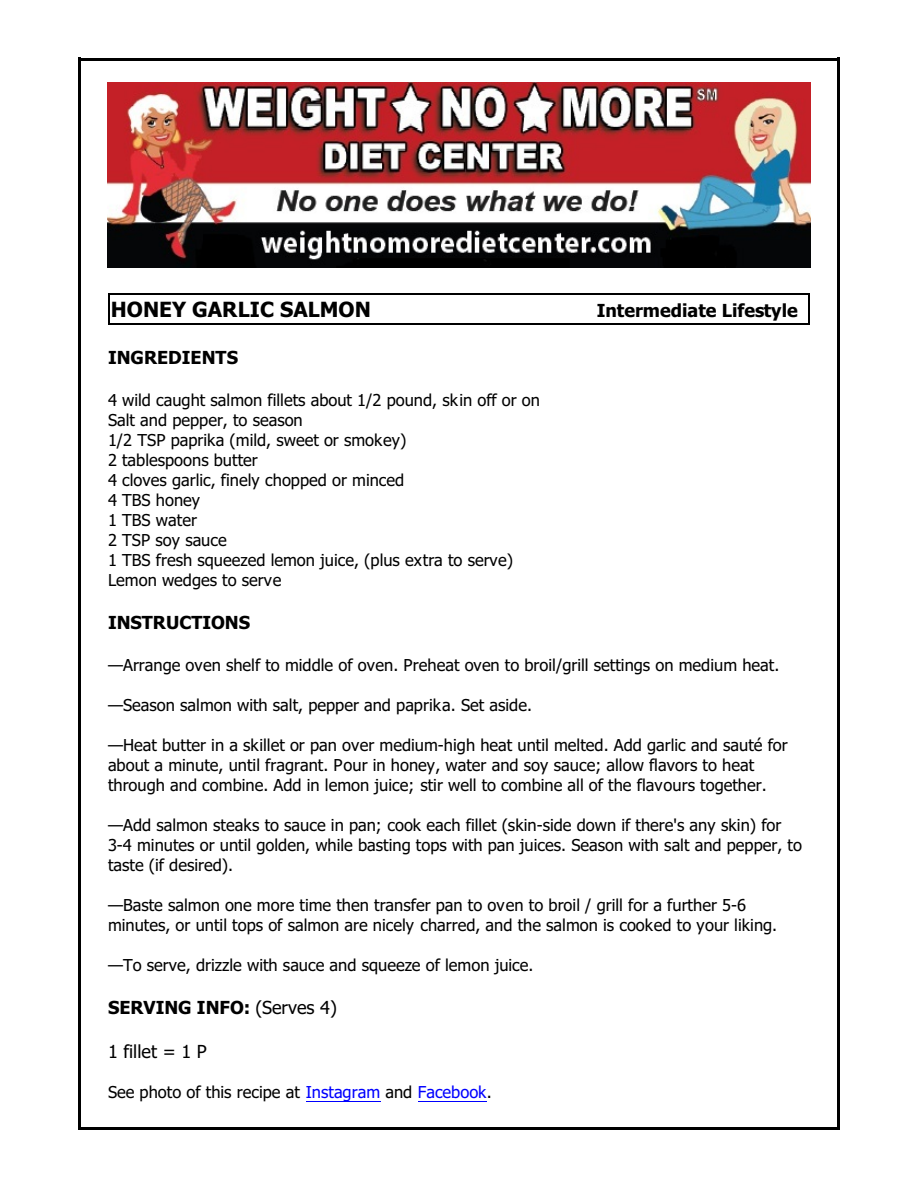
<style>
.page{position:relative;width:918px;height:1188px;background:#fff}
.page>*{position:absolute;margin:0;border:0;box-sizing:border-box;transform-origin:0 0}
.t1{font:700 21px "Tahoma";color:#000}
.t2{font:700 18px "Tahoma";color:#000}
.t3{font:18px "Tahoma";color:#000}
.t4{font:16.5px/20px "Tahoma";color:#000}
.s1{font-weight:400}
.s2{color:#00f}
</style>
<div class="page">
<hr style="left:78px;top:58px;width:3px;height:1072px;background:#000">
<hr style="left:837px;top:58px;width:3px;height:1072px;background:#000">
<hr style="left:78px;top:58px;width:762px;height:2px;background:#000">
<hr style="left:78px;top:1127px;width:762px;height:3px;background:#000">
<img style="left:108px;top:83px;width:702px;height:185px">
<hr style="left:108px;top:293px;width:1px;height:31px;background:#000">
<hr style="left:808px;top:293px;width:2px;height:31px;background:#000">
<hr style="left:108px;top:293px;width:701px;height:2px;background:#000">
<hr style="left:108px;top:323px;width:701px;height:1px;background:#000">
<hr style="left:306px;top:1101px;width:74px;height:1px;background:#00f">
<hr style="left:418px;top:1101px;width:69px;height:1px;background:#00f">
<p class="t1" style="left:111px;top:301px;width:262px">HONEY GARLIC SALMON</p>
<p class="t2" style="left:597px;top:304px;width:202px">Intermediate Lifestyle</p>
<p class="t2" style="left:108px;top:350px;width:132px">INGREDIENTS</p>
<p class="t4" style="left:108px;top:392px;width:434px">4 wild caught salmon fillets about 1/2 pound, skin off or on<br>Salt and pepper, to season<br>1/2 TSP paprika (mild, sweet or smokey)<br>2 tablespoons butter<br>4 cloves garlic, finely chopped or minced<br>4 TBS honey<br>1 TBS water<br>2 TSP soy sauce<br>1 TBS fresh squeezed lemon juice, (plus extra to serve)<br>Lemon wedges to serve</p>
<p class="t2" style="left:108px;top:616px;width:144px">INSTRUCTIONS</p>
<p class="t4" style="left:108px;top:657px;width:673px">—Arrange oven shelf to middle of oven. Preheat oven to broil/grill settings on medium heat.</p>
<p class="t4" style="left:108px;top:697px;width:426px">—Season salmon with salt, pepper and paprika. Set aside.</p>
<p class="t4" style="left:108px;top:737px;width:681px">—Heat butter in a skillet or pan over medium-high heat until melted. Add garlic and sauté for about a minute, until fragrant. Pour in honey, water and soy sauce; allow flavors to heat through and combine. Add in lemon juice; stir well to combine all of the flavours together.</p>
<p class="t4" style="left:108px;top:817px;width:696px">—Add salmon steaks to sauce in pan; cook each fillet (skin-side down if there's any skin) for<br>3-4 minutes or until golden, while basting tops with pan juices. Season with salt and pepper, to taste (if desired).</p>
<p class="t4" style="left:108px;top:897px;width:671px">—Baste salmon one more time then transfer pan to oven to broil / grill for a further 5-6 minutes, or until tops of salmon are nicely charred, and the salmon is cooked to your liking.</p>
<p class="t4" style="left:108px;top:957px;width:427px">—To serve, drizzle with sauce and squeeze of lemon juice.</p>
<p class="t2" style="left:108px;top:1001px;width:230px">SERVING INFO: <span class="s1">(Serves 4)</span></p>
<p class="t3" style="left:108px;top:1044px;width:100px">1 fillet = 1 P</p>
<p class="t4" style="left:108px;top:1084px;width:385px">See photo of this recipe at <span class="s2">Instagram</span> and <span class="s2">Facebook</span>.</p>
</div>
